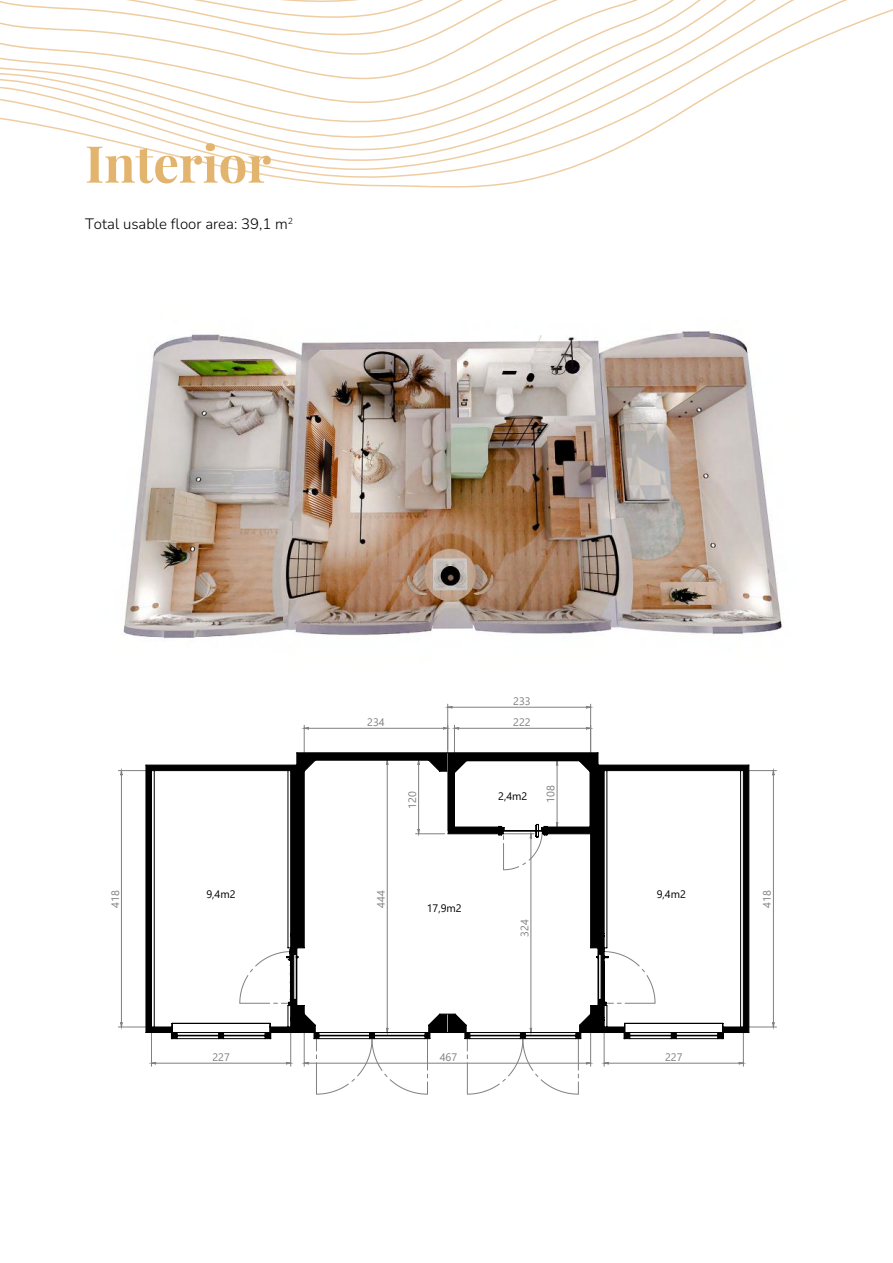
<style>
.page{position:relative;width:893px;height:1263px;background:#fff}
.page>*{position:absolute;margin:0;border:0;box-sizing:border-box;transform-origin:0 0}
.t1{font:700 51px "Playfair Display";color:#e2b46d}
.t2{font:200 15px "Nunito";color:#000}
.t3{font:10.8px/21px "Segoe UI";color:#808080}
.t4{font:10.8px "Segoe UI";color:#000}
</style>
<div class="page">
<svg style="left:0;top:0;width:893px;height:188px"></svg>
<img style="left:123px;top:331px;width:659px;height:311px">
<hr style="left:85px;top:682px;width:1px;height:431px;background:#c0c0c0">
<hr style="left:85px;top:682px;width:723px;height:1px;background:#c0c0c0">
<hr style="left:892px;top:682px;width:1px;height:431px;background:#c0c0c0">
<hr style="left:85px;top:1157px;width:723px;height:1px;background:#c0c0c0">
<hr style="left:604px;top:1030px;width:1px;height:36px;background:#808080">
<hr style="left:743px;top:1030px;width:1px;height:36px;background:#808080">
<hr style="left:151px;top:1030px;width:1px;height:36px;background:#808080">
<hr style="left:290px;top:1030px;width:1px;height:36px;background:#808080">
<hr style="left:454px;top:725px;width:1px;height:45px;background:#808080">
<hr style="left:447px;top:704px;width:1px;height:127px;background:#808080">
<hr style="left:590px;top:704px;width:1px;height:127px;background:#808080">
<hr style="left:304px;top:725px;width:1px;height:43px;background:#808080">
<hr style="left:746px;top:1027px;width:30px;height:1px;background:#808080">
<hr style="left:746px;top:770px;width:30px;height:1px;background:#808080">
<hr style="left:118px;top:770px;width:30px;height:1px;background:#808080">
<hr style="left:118px;top:1027px;width:30px;height:1px;background:#808080">
<svg style="left:601px;top:1061px;width:145px;height:5px"></svg>
<svg style="left:149px;top:1061px;width:145px;height:5px"></svg>
<svg style="left:445px;top:705px;width:148px;height:5px"></svg>
<svg style="left:301px;top:725px;width:292px;height:25px"></svg>
<svg style="left:771px;top:768px;width:5px;height:262px"></svg>
<svg style="left:119px;top:768px;width:5px;height:262px"></svg>
<svg style="left:301px;top:1039px;width:292px;height:56px"></svg>
<svg style="left:146px;top:753px;width:603px;height:286px"></svg>
<h1 class="t1" style="left:85px;top:124px;width:188px">Interior</h1>
<h2 class="t2" style="left:85px;top:214px;width:210px">Total usable floor area: 39,1 m<sup>2</sup></h2>
<p class="t3" style="left:104px;top:907px;width:19px;rotate:-90deg">418</p>
<p class="t3" style="left:367px;top:710px;width:19px">234</p>
<p class="t3" style="left:513px;top:689px;width:19px">233<br>222</p>
<p class="t3" style="left:401px;top:809px;width:19px;rotate:-90deg">120</p>
<p class="t3" style="left:539px;top:803px;width:19px;rotate:-90deg">108</p>
<p class="t4" style="left:498px;top:786px;width:31px">2,4m2</p>
<p class="t4" style="left:206px;top:883px;width:31px">9,4m2</p>
<p class="t4" style="left:657px;top:883px;width:31px">9,4m2</p>
<p class="t3" style="left:370px;top:907px;width:19px;rotate:-90deg">444</p>
<p class="t4" style="left:427px;top:898px;width:36px">17,9m2</p>
<p class="t3" style="left:513px;top:937px;width:19px;rotate:-90deg">324</p>
<p class="t3" style="left:212px;top:1045px;width:19px">227</p>
<p class="t3" style="left:440px;top:1045px;width:19px">467</p>
<p class="t3" style="left:665px;top:1045px;width:19px">227</p>
<p class="t3" style="left:756px;top:907px;width:19px;rotate:-90deg">418</p>
</div>
